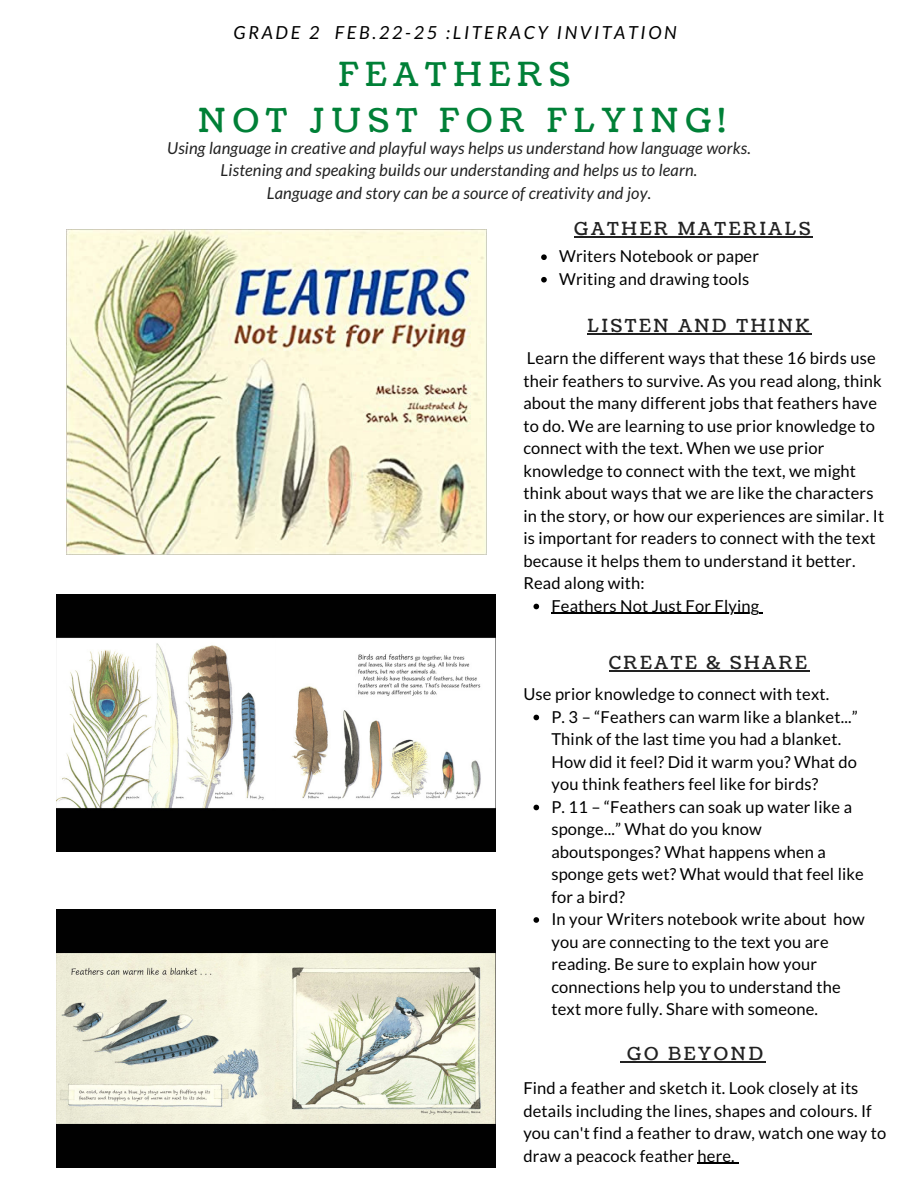
<style>
.page{position:relative;width:918px;height:1188px;background:#fff}
.page>*{position:absolute;margin:0;border:0;box-sizing:border-box;transform-origin:0 0}
.t1{font:33px "Coustard";letter-spacing:.21em;color:#008037}
.t2{font:18px "Coustard";letter-spacing:.15em;color:#222}
.t3{font:italic 18px "Lato";letter-spacing:.15em;color:#000}
.t4{font:16.5px/22.5px "Lato";letter-spacing:.01em;color:#000}
.t5{font:italic 16.5px "Lato";letter-spacing:.01em;color:#222}
</style>
<div class="page">
<img style="left:66px;top:230px;width:420px;height:325px">
<img style="left:57px;top:594px;width:438px;height:258px">
<img style="left:57px;top:909px;width:438px;height:258px">
<hr style="left:609px;top:670px;width:201px;height:1px;background:#222">
<svg style="left:533px;top:604px;width:6px;height:5px"></svg>
<hr style="left:551px;top:613px;width:208px;height:1px;background:#000">
<hr style="left:574px;top:236px;width:239px;height:2px;background:#222">
<hr style="left:627px;top:1061px;width:139px;height:1px;background:#222">
<svg style="left:541px;top:254px;width:6px;height:6px"></svg>
<svg style="left:541px;top:277px;width:6px;height:6px"></svg>
<hr style="left:588px;top:333px;width:224px;height:1px;background:#222">
<hr style="left:698px;top:1163px;width:37px;height:1px;background:#000">
<svg style="left:533px;top:715px;width:6px;height:5px"></svg>
<svg style="left:533px;top:805px;width:6px;height:5px"></svg>
<svg style="left:533px;top:917px;width:6px;height:6px"></svg>
<p class="t3" style="left:234px;top:21px;width:445px">GRADE 2 FEB.22-25 :LITERACY INVITATION</p>
<p class="t1" style="left:338px;top:53px;width:233px">FEATHERS</p>
<p class="t1" style="left:198px;top:99px;width:529px">NOT JUST FOR FLYING!</p>
<p class="t5" style="left:167px;top:137px;width:585px">Using language in creative and playful ways helps us understand how language works.</p>
<p class="t5" style="left:221px;top:160px;width:478px">Listening and speaking builds our understanding and helps us to learn.</p>
<p class="t5" style="left:267px;top:182px;width:386px">Language and story can be a source of creativity and joy.</p>
<p class="t2" style="left:574px;top:217px;width:238px">GATHER MATERIALS</p>
<p class="t4" style="left:559px;top:245px;width:202px">Writers Notebook or paper</p>
<p class="t4" style="left:559px;top:267px;width:192px">Writing and drawing tools</p>
<p class="t2" style="left:588px;top:314px;width:223px">LISTEN AND THINK</p>
<p class="t4" style="left:523px;top:346px;width:362px">Learn the different ways that these 16 birds use their feathers to survive. As you read along, think about the many different jobs that feathers have to do. We are learning to use prior knowledge to connect with the text. When we use prior knowledge to connect with the text, we might think about ways that we are like the characters in the story, or how our experiences are similar. It is important for readers to connect with the text because it helps them to understand it better.<br>Read along with:</p>
<p class="t4" style="left:551px;top:594px;width:209px">Feathers Not Just For Flying</p>
<p class="t2" style="left:609px;top:650px;width:199px">CREATE &amp; SHARE</p>
<p class="t4" style="left:523px;top:682px;width:307px">Use prior knowledge to connect with text.</p>
<p class="t4" style="left:551px;top:705px;width:308px">P. 3 – “Feathers can warm like a blanket...” Think of the last time you had a blanket.<br>How did it feel? Did it warm you? What do you think feathers feel like for birds?</p>
<p class="t4" style="left:551px;top:795px;width:314px">P. 11 – “Feathers can soak up water like a sponge...” What do you know aboutsponges? What happens when a sponge gets wet? What would that feel like for a bird?</p>
<p class="t4" style="left:551px;top:907px;width:315px">In your Writers notebook write about how you are connecting to the text you are reading. Be sure to explain how your connections help you to understand the text more fully. Share with someone.</p>
<p class="t2" style="left:627px;top:1042px;width:137px">GO BEYOND</p>
<p class="t4" style="left:523px;top:1076px;width:364px">Find a feather and sketch it. Look closely at its details including the lines, shapes and colours. If you can't find a feather to draw, watch one way to draw a peacock feather here.</p>
</div>
